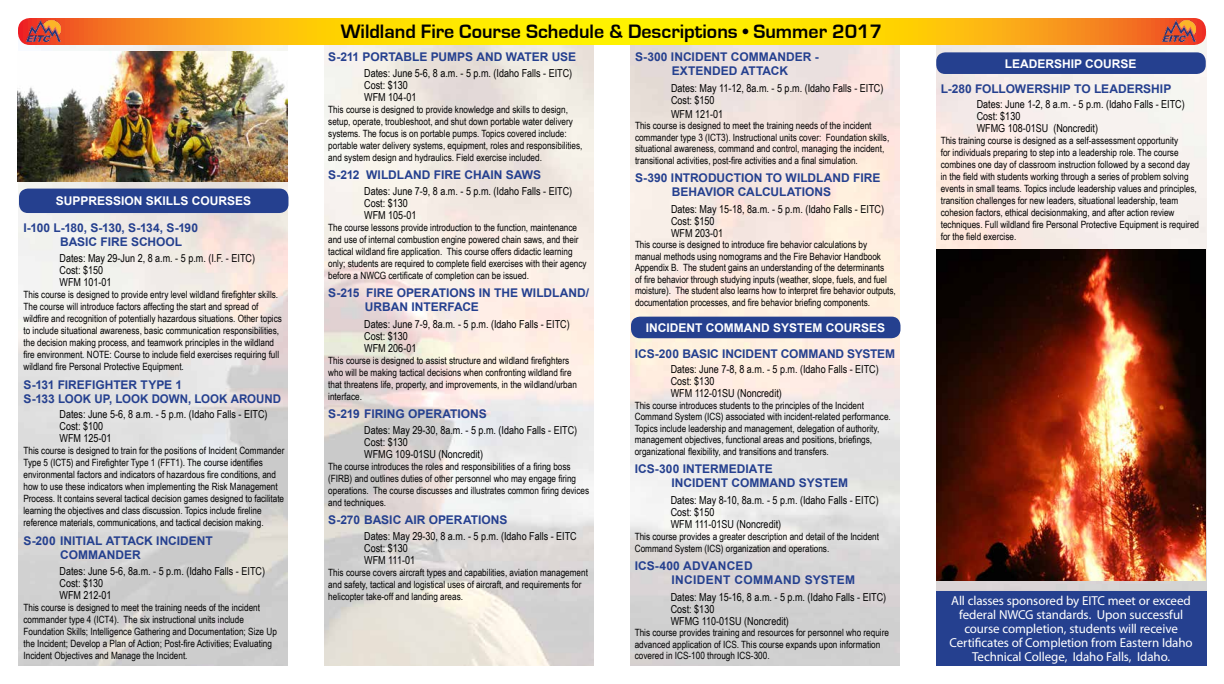
<style>
.page{position:relative;width:1224px;height:684px;background:#fff}
.page>*{position:absolute;margin:0;border:0;box-sizing:border-box;transform-origin:0 0}
.t1{font:700 20px "Eurostile";color:#000}
.t2{font:13px/14px "Myriad Pro";letter-spacing:-.01em;color:#fff;text-align:center}
.t3{font:700 12px/14px "Arial";color:#25408f}
.t4{font:700 12px "Arial";color:#fff}
.t5{font:700 12px/14px "Arial";letter-spacing:.025em;color:#25408f}
.t6{font:11px/12px "Arial Narrow";color:#000}
.t7{font:10px/12px "Arial Narrow";color:#000}
</style>
<div class="page">
<img style="left:18px;top:45px;width:1188px;height:621px">
<div style="left:288px;top:30px;width:36px;height:641px;background:#fff"></div>
<div style="left:594px;top:30px;width:36px;height:641px;background:#fff"></div>
<div style="left:900px;top:30px;width:36px;height:641px;background:#fff"></div>
<svg style="left:18px;top:18px;width:1188px;height:27px;background:#fbc00c"></svg>
<img style="left:27px;top:20px;width:34px;height:22px">
<img style="left:1162px;top:20px;width:34px;height:22px">
<div style="left:19px;top:189px;width:269px;height:24px;background:#25408f;border-radius:9px"></div>
<img style="left:17px;top:51px;width:270px;height:131px">
<div style="left:936px;top:52px;width:270px;height:22px;background:#25408f;border-radius:9px"></div>
<div style="left:631px;top:317px;width:269px;height:21px;background:#25408f;border-radius:9px"></div>
<div style="left:936px;top:591px;width:270px;height:75px;background:#25408f"></div>
<img style="left:936px;top:249px;width:270px;height:331px">
<p class="t4" style="left:56px;top:193px;width:197px">SUPPRESSION SKILLS COURSES</p>
<p class="t3" style="left:60px;top:221px;width:139px;text-indent:-37px">I-100 L-180, S-130, S-134, S-190<br>BASIC FIRE SCHOOL</p>
<p class="t6" style="left:60px;top:252px;width:197px">Dates: May 29-Jun 2, 8 a.m. - 5 p.m. (I.F. - EITC)<br>Cost: $150<br>WFM 101-01</p>
<p class="t7" style="left:24px;top:288px;width:260px">This course is designed to provide entry level wildland firefighter skills.<br>The course will introduce factors affecting the start and spread of wildfire and recognition of potentially hazardous situations. Other topics to include situational awareness, basic communication responsibilities, the decision making process, and teamwork principles in the wildland fire environment. NOTE: Course to include field exercises requiring full wildland fire Personal Protective Equipment.</p>
<p class="t3" style="left:24px;top:378px;width:259px">S-131 FIREFIGHTER TYPE 1<br>S-133 LOOK UP, LOOK DOWN, LOOK AROUND</p>
<p class="t6" style="left:60px;top:408px;width:210px">Dates: June 5-6, 8 a.m. - 5 p.m. (Idaho Falls - EITC)<br>Cost: $100<br>WFM 125-01</p>
<p class="t7" style="left:24px;top:444px;width:262px">This course is designed to train for the positions of Incident Commander Type 5 (ICT5) and Firefighter Type 1 (FFT1). The course identifies environmental factors and indicators of hazardous fire conditions, and how to use these indicators when implementing the Risk Management Process. It contains several tactical decision games designed to facilitate learning the objectives and class discussion. Topics include fireline reference materials, communications, and tactical decision making.</p>
<p class="t3" style="left:60px;top:534px;width:154px;text-indent:-37px">S-200 INITIAL ATTACK INCIDENT<br>COMMANDER</p>
<p class="t6" style="left:60px;top:565px;width:207px">Dates: June 5-6, 8a.m. - 5 p.m. (Idaho Falls - EITC)<br>Cost: $130<br>WFM 212-01</p>
<p class="t7" style="left:24px;top:601px;width:255px">This course is designed to meet the training needs of the incident commander type 4 (ICT4). The six instructional units include Foundation Skills; Intelligence Gathering and Documentation; Size Up the Incident; Develop a Plan of Action; Post-fire Activities; Evaluating Incident Objectives and Manage the Incident.</p>
<h1 class="t1" style="left:341px;top:21px;width:543px">Wildland Fire Course Schedule &amp; Descriptions • Summer 2017</h1>
<p class="t3" style="left:328px;top:50px;width:250px">S-211 PORTABLE PUMPS AND WATER USE</p>
<p class="t6" style="left:364px;top:66px;width:210px">Dates: June 5-6, 8 a.m. - 5 p.m. (Idaho Falls - EITC)<br>Cost: $130<br>WFM 104-01</p>
<p class="t7" style="left:328px;top:103px;width:256px">This course is designed to provide knowledge and skills to design, setup, operate, troubleshoot, and shut down portable water delivery systems. The focus is on portable pumps. Topics covered include: portable water delivery systems, equipment, roles and responsibilities, and system design and hydraulics. Field exercise included.</p>
<p class="t3" style="left:328px;top:168px;width:214px">S-212 WILDLAND FIRE CHAIN SAWS</p>
<p class="t6" style="left:364px;top:185px;width:210px">Dates: June 7-9, 8 a.m. - 5 p.m. (Idaho Falls - EITC)<br>Cost: $130<br>WFM 105-01</p>
<p class="t7" style="left:328px;top:221px;width:260px">The course lessons provide introduction to the function, maintenance and use of internal combustion engine powered chain saws, and their tactical wildland fire application. This course offers didactic learning only; students are required to complete field exercises with their agency before a NWCG certificate of completion can be issued.</p>
<p class="t3" style="left:365px;top:286px;width:226px;text-indent:-37px">S-215 FIRE OPERATIONS IN THE WILDLAND/<br>URBAN INTERFACE</p>
<p class="t6" style="left:364px;top:318px;width:207px">Dates: June 7-9, 8a.m. - 5 p.m. (Idaho Falls - EITC)<br>Cost: $130<br>WFM 206-01</p>
<p class="t7" style="left:328px;top:354px;width:250px">This course is designed to assist structure and wildland firefighters who will be making tactical decisions when confronting wildland fire that threatens life, property, and improvements, in the wildland/urban interface.</p>
<p class="t3" style="left:328px;top:407px;width:160px">S-219 FIRING OPERATIONS</p>
<p class="t6" style="left:364px;top:424px;width:215px">Dates: May 29-30, 8a.m. - 5 p.m. (Idaho Falls - EITC)<br>Cost: $130<br>WFMG 109-01SU (Noncredit)</p>
<p class="t7" style="left:328px;top:460px;width:262px">The course introduces the roles and responsibilities of a firing boss (FIRB) and outlines duties of other personnel who may engage firing operations. The course discusses and illustrates common firing devices and techniques.</p>
<p class="t3" style="left:328px;top:514px;width:181px">S-270 BASIC AIR OPERATIONS</p>
<p class="t6" style="left:364px;top:530px;width:214px">Dates: May 29-30, 8 a.m. - 5 p.m. (Idaho Falls - EITC<br>Cost: $130<br>WFM 111-01</p>
<p class="t7" style="left:328px;top:566px;width:261px">This course covers aircraft types and capabilities, aviation management and safety, tactical and logistical uses of aircraft, and requirements for helicopter take-off and landing areas.</p>
<p class="t3" style="left:635px;top:50px;width:185px;text-align:center">S-300 INCIDENT COMMANDER -<br>EXTENDED ATTACK</p>
<p class="t6" style="left:671px;top:81px;width:214px">Dates: May 11-12, 8a.m. - 5 p.m. (Idaho Falls - EITC)<br>Cost: $150</p>
<p class="t6" style="left:671px;top:107px;width:54px">WFM 121-01</p>
<p class="t7" style="left:635px;top:119px;width:256px;line-height:11.5px">This course is designed to meet the training needs of the incident commander type 3 (ICT3). Instructional units cover: Foundation skills, situational awareness, command and control, managing the incident, transitional activities, post-fire activities and a final simulation.</p>
<p class="t3" style="left:672px;top:171px;width:210px;text-indent:-37px">S-390 INTRODUCTION TO WILDLAND FIRE<br>BEHAVIOR CALCULATIONS</p>
<p class="t6" style="left:671px;top:202px;width:215px">Dates: May 15-18, 8a.m. - 5 p.m. (Idaho Falls - EITC)<br>Cost: $150<br>WFM 203-01</p>
<p class="t7" style="left:635px;top:238px;width:262px;line-height:11.5px">This course is designed to introduce fire behavior calculations by manual methods using nomograms and the Fire Behavior Handbook Appendix B. The student gains an understanding of the determinants<br>of fire behavior through studying inputs (weather, slope, fuels, and fuel moisture). The student also learns how to interpret fire behavior outputs, documentation processes, and fire behavior briefing components.</p>
<p class="t4" style="left:646px;top:320px;width:241px">INCIDENT COMMAND SYSTEM COURSES</p>
<p class="t3" style="left:635px;top:347px;width:262px">ICS-200 BASIC INCIDENT COMMAND SYSTEM</p>
<p class="t6" style="left:671px;top:363px;width:210px">Dates: June 7-8, 8 a.m. - 5 p.m. (Idaho Falls - EITC)<br>Cost: $130<br>WFM 112-01SU (Noncredit)</p>
<p class="t7" style="left:635px;top:399px;width:258px;line-height:11.5px">This course introduces students to the principles of the Incident Command System (ICS) associated with incident-related performance.<br>Topics include leadership and management, delegation of authority, management objectives, functional areas and positions, briefings, organizational flexibility, and transitions and transfers.</p>
<p class="t3" style="left:671px;top:463px;width:178px;text-indent:-37px">ICS-300 INTERMEDIATE<br>INCIDENT COMMAND SYSTEM</p>
<p class="t6" style="left:671px;top:494px;width:210px">Dates: May 8-10, 8a.m. - 5 p.m. (Idaho Falls - EITC)<br>Cost: $150<br>WFM 111-01SU (Noncredit)</p>
<p class="t7" style="left:635px;top:530px;width:246px">This course provides a greater description and detail of the Incident<br>Command System (ICS) organization and operations.</p>
<p class="t5" style="left:671px;top:560px;width:185px;text-indent:-37px">ICS-400 ADVANCED<br>INCIDENT COMMAND SYSTEM</p>
<p class="t6" style="left:671px;top:591px;width:217px">Dates: May 15-16, 8 a.m. - 5 p.m. (Idaho Falls - EITC)<br>Cost: $130<br>WFMG 110-01SU (Noncredit)</p>
<p class="t7" style="left:635px;top:627px;width:256px;line-height:11.5px">This course provides training and resources for personnel who require advanced application of ICS. This course expands upon information covered in ICS-100 through ICS-300.</p>
<p class="t4" style="left:1005px;top:55px;width:133px">LEADERSHIP COURSE</p>
<p class="t3" style="left:941px;top:82px;width:232px">L-280 FOLLOWERSHIP TO LEADERSHIP</p>
<p class="t6" style="left:977px;top:98px;width:210px">Dates: June 1-2, 8 a.m. - 5 p.m. (Idaho Falls - EITC)<br>Cost: $130<br>WFMG 108-01SU (Noncredit)</p>
<p class="t7" style="left:941px;top:135px;width:260px">This training course is designed as a self-assessment opportunity<br>for individuals preparing to step into a leadership role. The course combines one day of classroom instruction followed by a second day<br>in the field with students working through a series of problem solving events in small teams. Topics include leadership values and principles, transition challenges for new leaders, situational leadership, team cohesion factors, ethical decisionmaking, and after action review techniques. Full wildland fire Personal Protective Equipment is required for the field exercise.</p>
<h2 class="t2" style="left:950px;top:594px;width:245px">All classes sponsored by EITC meet or exceed federal NWCG standards. Upon successful course completion, students will receive Certificates of Completion from Eastern Idaho Technical College, Idaho Falls, Idaho.</h2>
</div>
